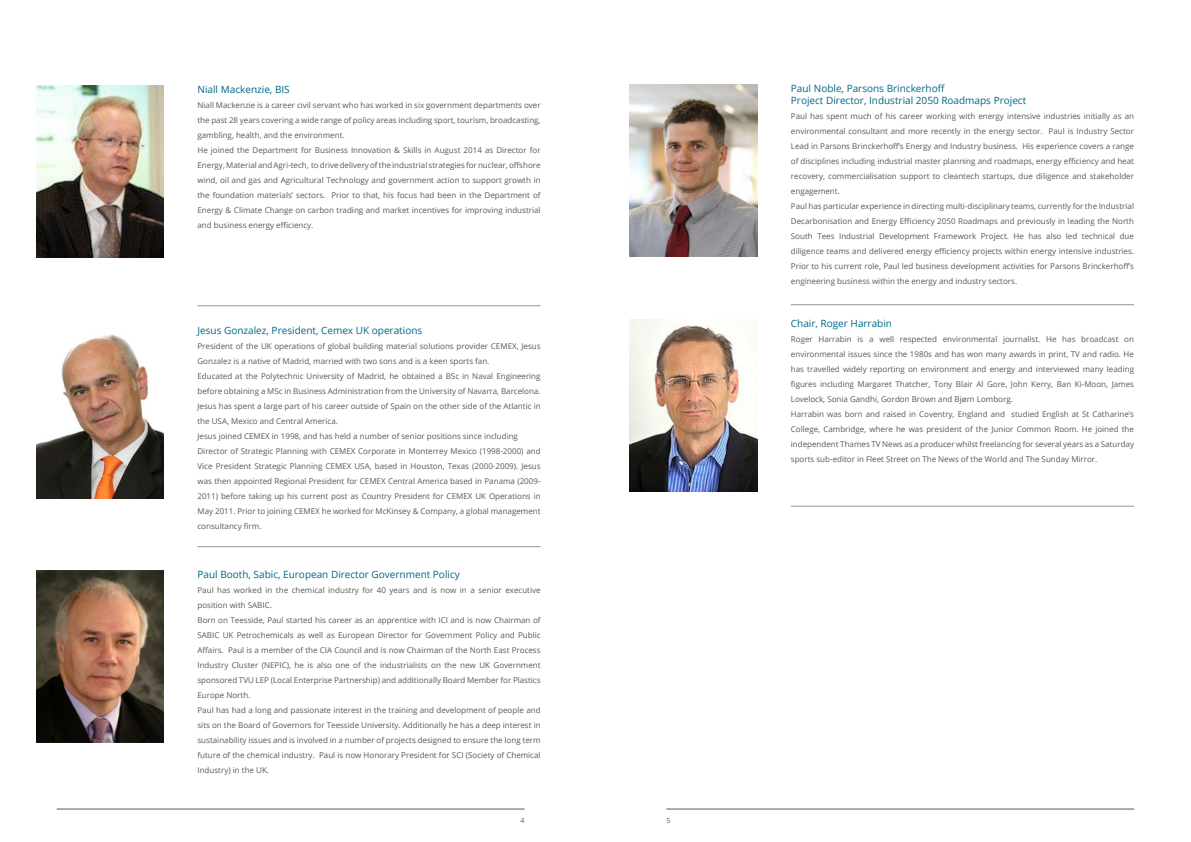
<style>
.page{position:relative;width:1191px;height:842px;background:#fff}
.page>*{position:absolute;margin:0;border:0;box-sizing:border-box;transform-origin:0 0}
.t1{font:10px/12px "Open Sans";color:#006789}
.t2{font:8px/15px "Open Sans";color:#58595b}
.t3{font:7px "Open Sans";color:#58595b}
</style>
<div class="page">
<img style="left:629px;top:319px;width:128px;height:172px">
<hr style="left:791px;top:506px;width:343px;height:1px;background:#939598">
<img style="left:36px;top:334px;width:128px;height:164px">
<hr style="left:197px;top:546px;width:343px;height:1px;background:#939598">
<img style="left:36px;top:571px;width:128px;height:172px">
<img style="left:36px;top:85px;width:128px;height:172px">
<hr style="left:197px;top:305px;width:343px;height:1px;background:#939598">
<img style="left:629px;top:84px;width:128px;height:172px">
<hr style="left:791px;top:304px;width:343px;height:1px;background:#939598">
<hr style="left:57px;top:809px;width:467px;height:1px;background:#58595b">
<hr style="left:666px;top:809px;width:468px;height:1px;background:#58595b">
<p class="t1" style="left:197px;top:83px;width:94px">Niall Mackenzie, BIS</p>
<p class="t2" style="left:197px;top:97px;width:344px">Niall Mackenzie is a career civil servant who has worked in six government departments over the past 28 years covering a wide range of policy areas including sport, tourism, broadcasting, gambling, health, and the environment.<br>He joined the Department for Business Innovation &amp; Skills in August 2014 as Director for Energy, Material and Agri-tech, to drive delivery of the industrial strategies for nuclear, offshore wind, oil and gas and Agricultural Technology and government action to support growth in the foundation materials’ sectors. Prior to that, his focus had been in the Department of Energy &amp; Climate Change on carbon trading and market incentives for improving industrial and business energy efficiency.</p>
<p class="t1" style="left:197px;top:324px;width:226px">Jesus Gonzalez, President, Cemex UK operations</p>
<p class="t2" style="left:197px;top:338px;width:345px">President of the UK operations of global building material solutions provider CEMEX, Jesus Gonzalez is a native of Madrid, married with two sons and is a keen sports fan.<br>Educated at the Polytechnic University of Madrid, he obtained a BSc in Naval Engineering before obtaining a MSc in Business Administration from the University of Navarra, Barcelona.<br>Jesus has spent a large part of his career outside of Spain on the other side of the Atlantic in the USA, Mexico and Central America.<br>Jesus joined CEMEX in 1998, and has held a number of senior positions since including Director of Strategic Planning with CEMEX Corporate in Monterrey Mexico (1998-2000) and Vice President Strategic Planning CEMEX USA, based in Houston, Texas (2000-2009). Jesus was then appointed Regional President for CEMEX Central America based in Panama (2009- 2011) before taking up his current post as Country President for CEMEX UK Operations in May 2011. Prior to joining CEMEX he worked for McKinsey &amp; Company, a global management consultancy firm.</p>
<p class="t1" style="left:197px;top:568px;width:264px">Paul Booth, Sabic, European Director Government Policy</p>
<p class="t2" style="left:197px;top:583px;width:345px">Paul has worked in the chemical industry for 40 years and is now in a senior executive position with SABIC.<br>Born on Teesside, Paul started his career as an apprentice with ICI and is now Chairman of SABIC UK Petrochemicals as well as European Director for Government Policy and Public Affairs. Paul is a member of the CIA Council and is now Chairman of the North East Process Industry Cluster (NEPIC), he is also one of the industrialists on the new UK Government sponsored TVU LEP (Local Enterprise Partnership) and additionally Board Member for Plastics Europe North.<br>Paul has had a long and passionate interest in the training and development of people and sits on the Board of Governors for Teesside University. Additionally he has a deep interest in sustainability issues and is involved in a number of projects designed to ensure the long term future of the chemical industry. Paul is now Honorary President for SCI (Society of Chemical Industry) in the UK.</p>
<p class="t3" style="left:520px;top:815px;width:6px">4</p>
<p class="t3" style="left:666px;top:815px;width:6px">5</p>
<p class="t1" style="left:791px;top:82px;width:237px">Paul Noble, Parsons Brinckerhoff<br>Project Director, Industrial 2050 Roadmaps Project</p>
<p class="t2" style="left:791px;top:108px;width:344px">Paul has spent much of his career working with energy intensive industries initially as an environmental consultant and more recently in the energy sector. Paul is Industry Sector Lead in Parsons Brinckerhoff’s Energy and Industry business. His experience covers a range of disciplines including industrial master planning and roadmaps, energy efficiency and heat recovery, commercialisation support to cleantech startups, due diligence and stakeholder engagement.<br>Paul has particular experience in directing multi-disciplinary teams, currently for the Industrial Decarbonisation and Energy Efficiency 2050 Roadmaps and previously in leading the North South Tees Industrial Development Framework Project. He has also led technical due diligence teams and delivered energy efficiency projects within energy intensive industries.<br>Prior to his current role, Paul led business development activities for Parsons Brinckerhoff’s engineering business within the energy and industry sectors.</p>
<p class="t1" style="left:791px;top:317px;width:103px">Chair, Roger Harrabin</p>
<p class="t2" style="left:791px;top:331px;width:345px">Roger Harrabin is a well respected environmental journalist. He has broadcast on environmental issues since the 1980s and has won many awards in print, TV and radio. He has travelled widely reporting on environment and energy and interviewed many leading figures including Margaret Thatcher, Tony Blair Al Gore, John Kerry, Ban Ki-Moon, James Lovelock, Sonia Gandhi, Gordon Brown and Bjørn Lomborg.<br>Harrabin was born and raised in Coventry, England and studied English at St Catharine’s College, Cambridge, where he was president of the Junior Common Room. He joined the independent Thames TV News as a producer whilst freelancing for several years as a Saturday sports sub-editor in Fleet Street on The News of the World and The Sunday Mirror.</p>
</div>
